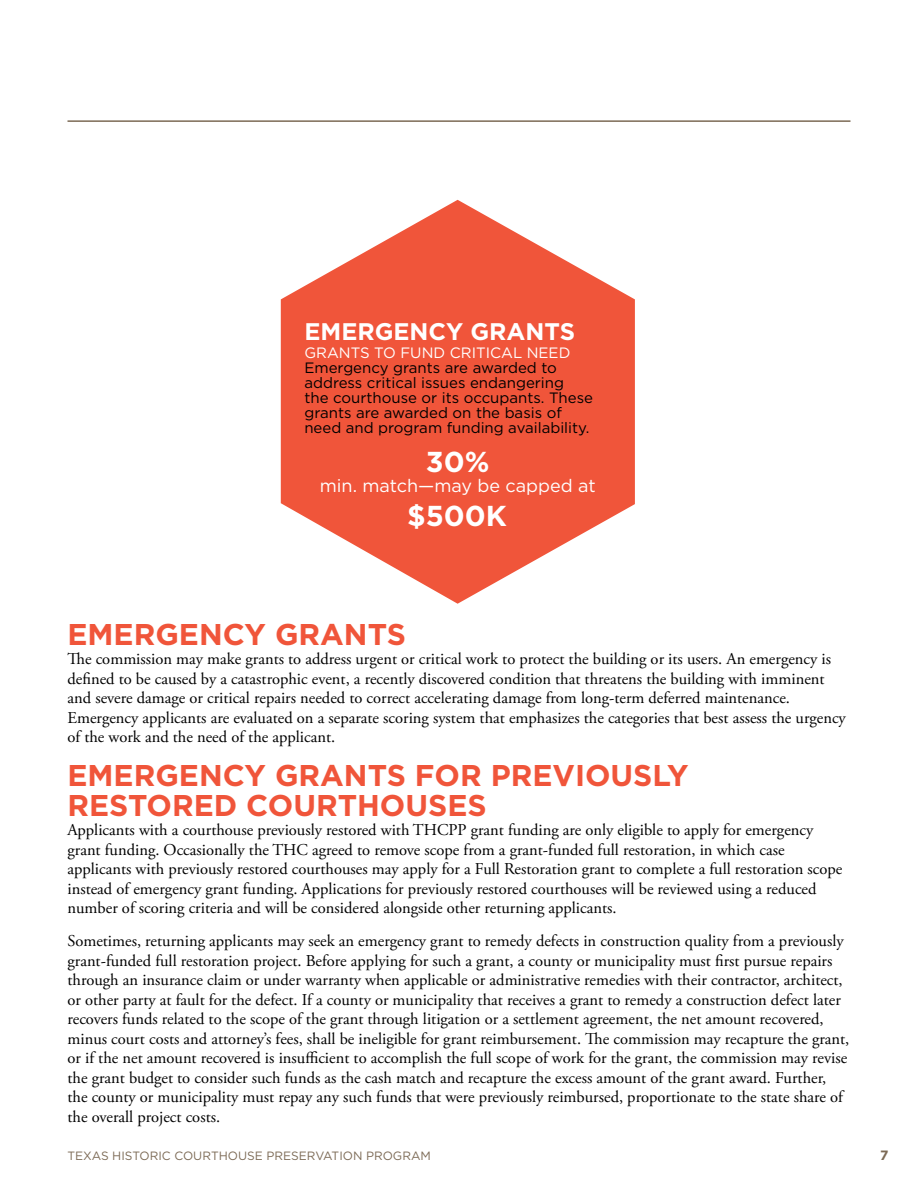
<style>
.page{position:relative;width:918px;height:1188px;background:#fff}
.page>*{position:absolute;margin:0;border:0;box-sizing:border-box;transform-origin:0 0}
.t1{font:700 30px/30px "Gotham";color:#f0553a}
.t2{font:700 28.8px "Gotham";color:#fff}
.t3{font:700 24px "Gotham";color:#fff}
.t4{font:18px "Gotham";color:#fff}
.t5{font:16.5px/19.5px "Adobe Garamond Pro";color:#000}
.t6{font:15px/15px "Gotham";color:#000}
.t7{font:15px "Gotham";color:#fff}
.t8{font:700 13.5px "Gotham";color:#7c6a55}
.t9{font:12px "Gotham";color:#7c6a55}
</style>
<div class="page">
<svg style="left:281px;top:200px;width:354px;height:404px;fill:#f0553a"></svg>
<hr style="left:68px;top:120px;width:782px;height:2px;background:#7c6a55">
<h3 class="t3" style="left:304px;top:315px;width:272px">EMERGENCY GRANTS</h3>
<p class="t7" style="left:304px;top:343px;width:267px">GRANTS TO FUND CRITICAL NEED</p>
<p class="t6" style="left:304px;top:360px;width:290px">Emergency grants are awarded to address critical issues endangering<br>the courthouse or its occupants. These grants are awarded on the basis of need and program funding availability.</p>
<h2 class="t2" style="left:426px;top:443px;width:65px">30%</h2>
<p class="t4" style="left:320px;top:474px;width:277px">min. match—may be capped at</p>
<h2 class="t2" style="left:407px;top:497px;width:101px">$500K</h2>
<h1 class="t1" style="left:68px;top:619px;width:340px">EMERGENCY GRANTS</h1>
<p class="t5" style="left:68px;top:650px;width:780px">The commission may make grants to address urgent or critical work to protect the building or its users. An emergency is defined to be caused by a catastrophic event, a recently discovered condition that threatens the building with imminent and severe damage or critical repairs needed to correct accelerating damage from long-term deferred maintenance.<br>Emergency applicants are evaluated on a separate scoring system that emphasizes the categories that best assess the urgency of the work and the need of the applicant.</p>
<h1 class="t1" style="left:68px;top:760px;width:623px">EMERGENCY GRANTS FOR PREVIOUSLY<br>RESTORED COURTHOUSES</h1>
<p class="t5" style="left:68px;top:821px;width:776px">Applicants with a courthouse previously restored with THCPP grant funding are only eligible to apply for emergency grant funding. Occasionally the THC agreed to remove scope from a grant-funded full restoration, in which case applicants with previously restored courthouses may apply for a Full Restoration grant to complete a full restoration scope instead of emergency grant funding. Applications for previously restored courthouses will be reviewed using a reduced number of scoring criteria and will be considered alongside other returning applicants.</p>
<p class="t5" style="left:68px;top:932px;width:783px">Sometimes, returning applicants may seek an emergency grant to remedy defects in construction quality from a previously grant-funded full restoration project. Before applying for such a grant, a county or municipality must first pursue repairs through an insurance claim or under warranty when applicable or administrative remedies with their contractor, architect, or other party at fault for the defect. If a county or municipality that receives a grant to remedy a construction defect later recovers funds related to the scope of the grant through litigation or a settlement agreement, the net amount recovered, minus court costs and attorney’s fees, shall be ineligible for grant reimbursement. The commission may recapture the grant, or if the net amount recovered is insufficient to accomplish the full scope of work for the grant, the commission may revise the grant budget to consider such funds as the cash match and recapture the excess amount of the grant award. Further, the county or municipality must repay any such funds that were previously reimbursed, proportionate to the state share of the overall project costs.</p>
<p class="t9" style="left:68px;top:1148px;width:365px">TEXAS HISTORIC COURTHOUSE PRESERVATION PROGRAM</p>
<p class="t8" style="left:880px;top:1146px;width:10px">7</p>
</div>
